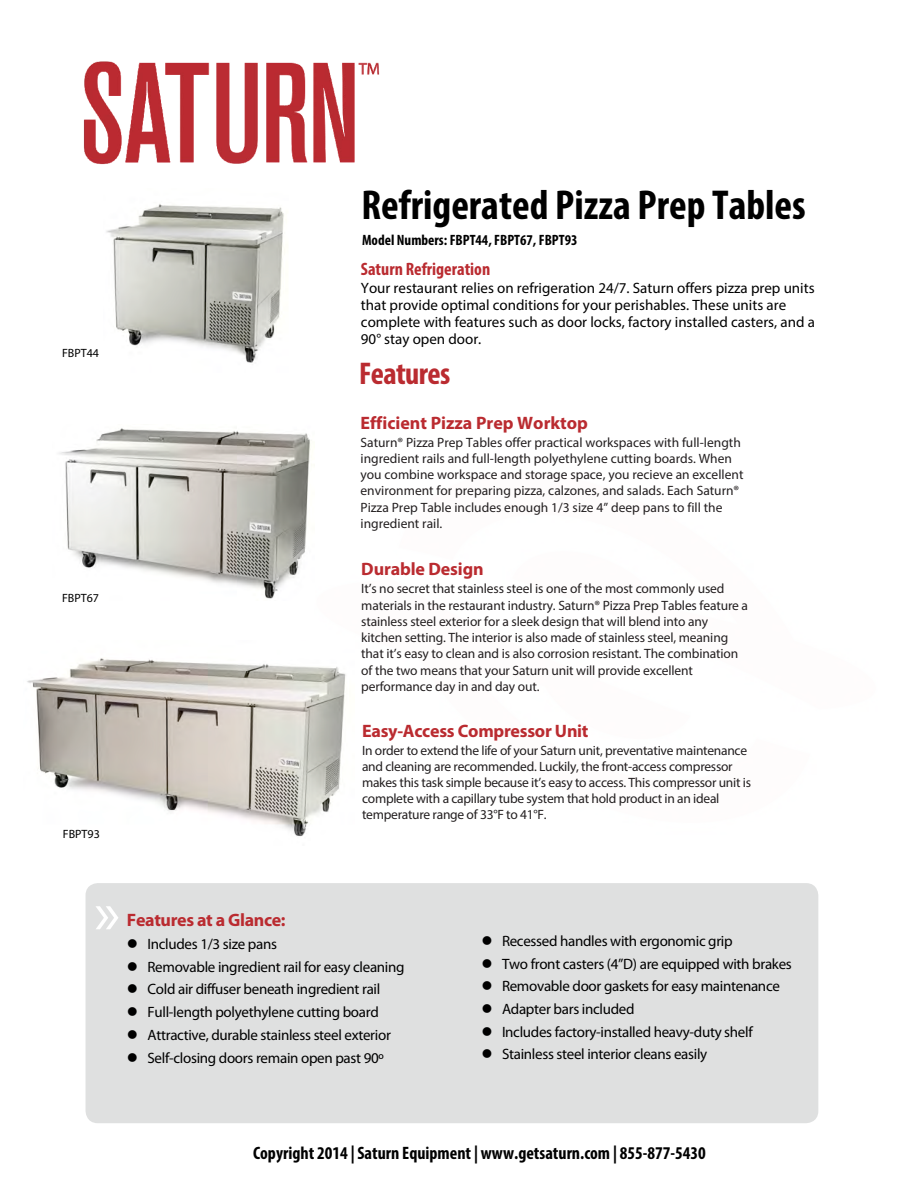
<style>
.page{position:relative;width:918px;height:1188px;background:#fff}
.page>*{position:absolute;margin:0;border:0;box-sizing:border-box;transform-origin:0 0}
.t1{font:700 condensed 42px "Myriad Pro";color:#000}
.t2{font:700 condensed 31.5px "Myriad Pro";letter-spacing:-.02em;color:#ba2b30}
.t3{font:700 18px "Myriad Pro";letter-spacing:-.015em;color:#ba2b30}
.t4{font:700 condensed 18px "Myriad Pro";color:#000}
.t5{font:700 condensed 18px "Myriad Pro";color:#ba2b30}
.t6{font:15px "Myriad Pro";letter-spacing:-.02em;color:#000}
.t7{font:15px/17.1px "Myriad Pro";color:#000}
.t8{font:700 condensed 15px "Myriad Pro";color:#000}
.t9{font:13.5px/16.2px "Myriad Pro";letter-spacing:-.01em;color:#231f20}
.t10{font:12px "Myriad Pro";color:#000}
</style>
<div class="page">
<div style="left:86px;top:883px;width:732px;height:240px;background:#dfe0e0;border-radius:12px"></div>
<svg style="left:96px;top:906px;width:22px;height:23px"></svg>
<img style="left:106px;top:204px;width:178px;height:159px">
<img style="left:59px;top:428px;width:253px;height:171px">
<img style="left:27px;top:658px;width:319px;height:179px">
<img style="left:83px;top:61px;width:297px;height:104px">
<p class="t10" style="left:62px;top:346px;width:39px">FBPT44</p>
<p class="t10" style="left:62px;top:590px;width:39px">FBPT67</p>
<p class="t10" style="left:63px;top:827px;width:39px">FBPT93</p>
<h1 class="t1" style="left:362px;top:179px;width:446px">Refrigerated Pizza Prep Tables</h1>
<p class="t8" style="left:362px;top:231px;width:217px">Model Numbers: FBPT44, FBPT67, FBPT93</p>
<h3 class="t5" style="left:361px;top:258px;width:131px">Saturn Refrigeration</h3>
<p class="t7" style="left:361px;top:279px;width:455px">Your restaurant relies on refrigeration 24/7. Saturn offers pizza prep units that provide optimal conditions for your perishables. These units are complete with features such as door locks, factory installed casters, and a 90° stay open door.</p>
<h2 class="t2" style="left:359px;top:354px;width:93px">Features</h2>
<h3 class="t3" style="left:361px;top:411px;width:229px">Efficient Pizza Prep Worktop</h3>
<p class="t9" style="left:361px;top:434px;width:384px">Saturn® Pizza Prep Tables offer practical workspaces with full-length ingredient rails and full-length polyethylene cutting boards. When you combine workspace and storage space, you recieve an excellent environment for preparing pizza, calzones, and salads. Each Saturn® Pizza Prep Table includes enough 1/3 size 4” deep pans to fill the ingredient rail.</p>
<h3 class="t3" style="left:361px;top:558px;width:124px">Durable Design</h3>
<p class="t9" style="left:361px;top:581px;width:388px">It’s no secret that stainless steel is one of the most commonly used materials in the restaurant industry. Saturn® Pizza Prep Tables feature a stainless steel exterior for a sleek design that will blend into any kitchen setting. The interior is also made of stainless steel, meaning that it’s easy to clean and is also corrosion resistant. The combination of the two means that your Saturn unit will provide excellent performance day in and day out.</p>
<h3 class="t3" style="left:362px;top:719px;width:228px">Easy-Access Compressor Unit</h3>
<p class="t9" style="left:362px;top:742px;width:390px">In order to extend the life of your Saturn unit, preventative maintenance and cleaning are recommended. Luckily, the front-access compressor makes this task simple because it’s easy to access. This compressor unit is complete with a capillary tube system that hold product in an ideal temperature range of 33°F to 41°F.</p>
<h3 class="t3" style="left:127px;top:908px;width:160px">Features at a Glance:</h3>
<p class="t6" style="left:127px;top:935px;width:152px">● Includes 1/3 size pans</p>
<p class="t6" style="left:127px;top:958px;width:279px">● Removable ingredient rail for easy cleaning</p>
<p class="t6" style="left:127px;top:980px;width:255px">● Cold air diffuser beneath ingredient rail</p>
<p class="t6" style="left:127px;top:1003px;width:253px">● Full-length polyethylene cutting board</p>
<p class="t6" style="left:127px;top:1026px;width:265px">● Attractive, durable stainless steel exterior</p>
<p class="t6" style="left:127px;top:1048px;width:258px">● Self-closing doors remain open past 90º</p>
<p class="t6" style="left:481px;top:932px;width:253px">● Recessed handles with ergonomic grip</p>
<p class="t6" style="left:481px;top:954px;width:312px">● Two front casters (4”D) are equipped with brakes</p>
<p class="t6" style="left:481px;top:977px;width:300px">● Removable door gaskets for easy maintenance</p>
<p class="t6" style="left:481px;top:1000px;width:155px">● Adapter bars included</p>
<p class="t6" style="left:481px;top:1022px;width:273px">● Includes factory-installed heavy-duty shelf</p>
<p class="t6" style="left:481px;top:1045px;width:227px">● Stainless steel interior cleans easily</p>
<h3 class="t4" style="left:253px;top:1142px;width:454px">Copyright 2014 | Saturn Equipment | www.getsaturn.com | 855-877-5430</h3>
</div>
